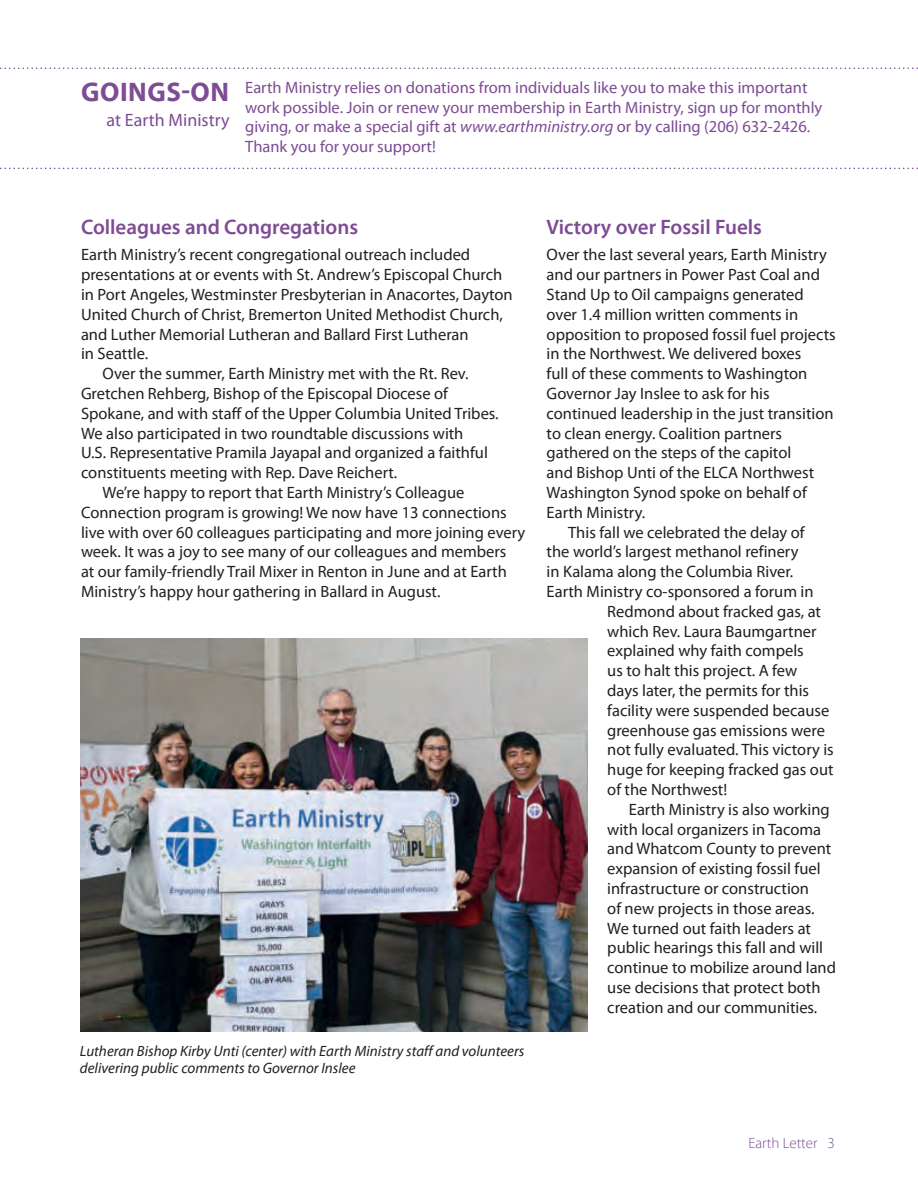
<style>
.page{position:relative;width:918px;height:1188px;background:#fff}
.page>*{position:absolute;margin:0;border:0;box-sizing:border-box;transform-origin:0 0}
.t1{font:700 27px "Myriad Pro";letter-spacing:.02em;color:#7e4b95}
.t2{font:600 21px "Myriad Pro";color:#7e4b95}
.t3{font:18px "Myriad Pro";color:#7e4b95}
.t4{font:16.5px "Myriad Pro";color:#231f20}
.t5{font:16.5px/19.5px "Myriad Pro";color:#7e4b95}
.t6{font:italic 15px/17.2px "Myriad Pro";color:#231f20}
.t7{font:300 15px "Myriad Pro";color:#7e4b95}
.s1{font-style:italic}
</style>
<div class="page">
<svg style="left:0;top:68px;width:918px;height:1px"></svg>
<svg style="left:0;top:168px;width:918px;height:1px"></svg>
<img style="left:80px;top:639px;width:507px;height:392px">
<h1 class="t1" style="left:81px;top:75px;width:149px">GOINGS-ON</h1>
<p class="t3" style="left:107px;top:109px;width:124px">at Earth Ministry</p>
<p class="t5" style="left:245px;top:78px;width:579px">Earth Ministry relies on donations from individuals like you to make this important work possible. Join or renew your membership in Earth Ministry, sign up for monthly giving, or make a special gift at <span class="s1">www.earthministry.org</span> or by calling (206) 632-2426.<br>Thank you for your support!</p>
<p class="t2" style="left:81px;top:213px;width:279px">Colleagues and Congregations</p>
<p class="t4" style="left:81px;top:245px;width:391px">Earth Ministry’s recent congregational outreach included</p>
<p class="t4" style="left:81px;top:265px;width:423px">presentations at or events with St. Andrew’s Episcopal Church</p>
<p class="t4" style="left:81px;top:284px;width:433px">in Port Angeles, Westminster Presbyterian in Anacortes, Dayton</p>
<p class="t4" style="left:81px;top:304px;width:423px">United Church of Christ, Bremerton United Methodist Church,</p>
<p class="t4" style="left:81px;top:324px;width:389px">and Luther Memorial Lutheran and Ballard First Lutheran</p>
<p class="t4" style="left:81px;top:344px;width:69px">in Seattle.</p>
<p class="t4" style="left:103px;top:364px;width:368px">Over the summer, Earth Ministry met with the Rt. Rev.</p>
<p class="t4" style="left:81px;top:383px;width:368px">Gretchen Rehberg, Bishop of the Episcopal Diocese of</p>
<p class="t4" style="left:81px;top:403px;width:419px">Spokane, and with staff of the Upper Columbia United Tribes.</p>
<p class="t4" style="left:81px;top:423px;width:384px">We also participated in two roundtable discussions with</p>
<p class="t4" style="left:81px;top:443px;width:408px">U.S. Representative Pramila Jayapal and organized a faithful</p>
<p class="t4" style="left:81px;top:463px;width:318px">constituents meeting with Rep. Dave Reichert.</p>
<p class="t4" style="left:103px;top:482px;width:363px">We’re happy to report that Earth Ministry’s Colleague</p>
<p class="t4" style="left:81px;top:502px;width:427px">Connection program is growing! We now have 13 connections</p>
<p class="t4" style="left:81px;top:522px;width:446px">live with over 60 colleagues participating and more joining every</p>
<p class="t4" style="left:81px;top:542px;width:427px">week. It was a joy to see many of our colleagues and members</p>
<p class="t4" style="left:81px;top:562px;width:427px">at our family-friendly Trail Mixer in Renton in June and at Earth</p>
<p class="t4" style="left:81px;top:581px;width:361px">Ministry’s happy hour gathering in Ballard in August.</p>
<p class="t6" style="left:80px;top:1042px;width:446px">Lutheran Bishop Kirby Unti (center) with Earth Ministry staff and volunteers delivering public comments to Governor Inslee</p>
<p class="t2" style="left:547px;top:213px;width:217px">Victory over Fossil Fuels</p>
<p class="t4" style="left:547px;top:245px;width:282px">Over the last several years, Earth Ministry</p>
<p class="t4" style="left:547px;top:265px;width:275px">and our partners in Power Past Coal and</p>
<p class="t4" style="left:547px;top:284px;width:259px">Stand Up to Oil campaigns generated</p>
<p class="t4" style="left:547px;top:304px;width:253px">over 1.4 million written comments in</p>
<p class="t4" style="left:547px;top:324px;width:291px">opposition to proposed fossil fuel projects</p>
<p class="t4" style="left:547px;top:344px;width:256px">in the Northwest. We delivered boxes</p>
<p class="t4" style="left:547px;top:364px;width:262px">full of these comments to Washington</p>
<p class="t4" style="left:547px;top:383px;width:224px">Governor Jay Inslee to ask for his</p>
<p class="t4" style="left:547px;top:403px;width:288px">continued leadership in the just transition</p>
<p class="t4" style="left:547px;top:423px;width:237px">to clean energy. Coalition partners</p>
<p class="t4" style="left:547px;top:443px;width:246px">gathered on the steps of the capitol</p>
<p class="t4" style="left:547px;top:463px;width:269px">and Bishop Unti of the ELCA Northwest</p>
<p class="t4" style="left:547px;top:482px;width:262px">Washington Synod spoke on behalf of</p>
<p class="t4" style="left:547px;top:502px;width:100px">Earth Ministry.</p>
<p class="t4" style="left:568px;top:522px;width:238px">This fall we celebrated the delay of</p>
<p class="t4" style="left:547px;top:542px;width:253px">the world’s largest methanol refinery</p>
<p class="t4" style="left:547px;top:562px;width:248px">in Kalama along the Columbia River.</p>
<p class="t4" style="left:547px;top:581px;width:268px">Earth Ministry co-sponsored a forum in</p>
<p class="t4" style="left:607px;top:601px;width:215px">Redmond about fracked gas, at</p>
<p class="t4" style="left:607px;top:621px;width:211px">which Rev. Laura Baumgartner</p>
<p class="t4" style="left:607px;top:641px;width:198px">explained why faith compels</p>
<p class="t4" style="left:607px;top:661px;width:192px">us to halt this project. A few</p>
<p class="t4" style="left:607px;top:680px;width:203px">days later, the permits for this</p>
<p class="t4" style="left:607px;top:700px;width:224px">facility were suspended because</p>
<p class="t4" style="left:607px;top:720px;width:219px">greenhouse gas emissions were</p>
<p class="t4" style="left:607px;top:740px;width:228px">not fully evaluated. This victory is</p>
<p class="t4" style="left:607px;top:760px;width:228px">huge for keeping fracked gas out</p>
<p class="t4" style="left:607px;top:779px;width:121px">of the Northwest!</p>
<p class="t4" style="left:629px;top:799px;width:202px">Earth Ministry is also working</p>
<p class="t4" style="left:607px;top:819px;width:215px">with local organizers in Tacoma</p>
<p class="t4" style="left:607px;top:839px;width:226px">and Whatcom County to prevent</p>
<p class="t4" style="left:607px;top:859px;width:215px">expansion of existing fossil fuel</p>
<p class="t4" style="left:607px;top:878px;width:203px">infrastructure or construction</p>
<p class="t4" style="left:607px;top:898px;width:209px">of new projects in those areas.</p>
<p class="t4" style="left:607px;top:918px;width:205px">We turned out faith leaders at</p>
<p class="t4" style="left:607px;top:938px;width:217px">public hearings this fall and will</p>
<p class="t4" style="left:607px;top:958px;width:230px">continue to mobilize around land</p>
<p class="t4" style="left:607px;top:977px;width:215px">use decisions that protect both</p>
<p class="t4" style="left:607px;top:997px;width:212px">creation and our communities.</p>
<p class="t7" style="left:748px;top:1133px;width:88px">Earth Letter 3</p>
</div>
